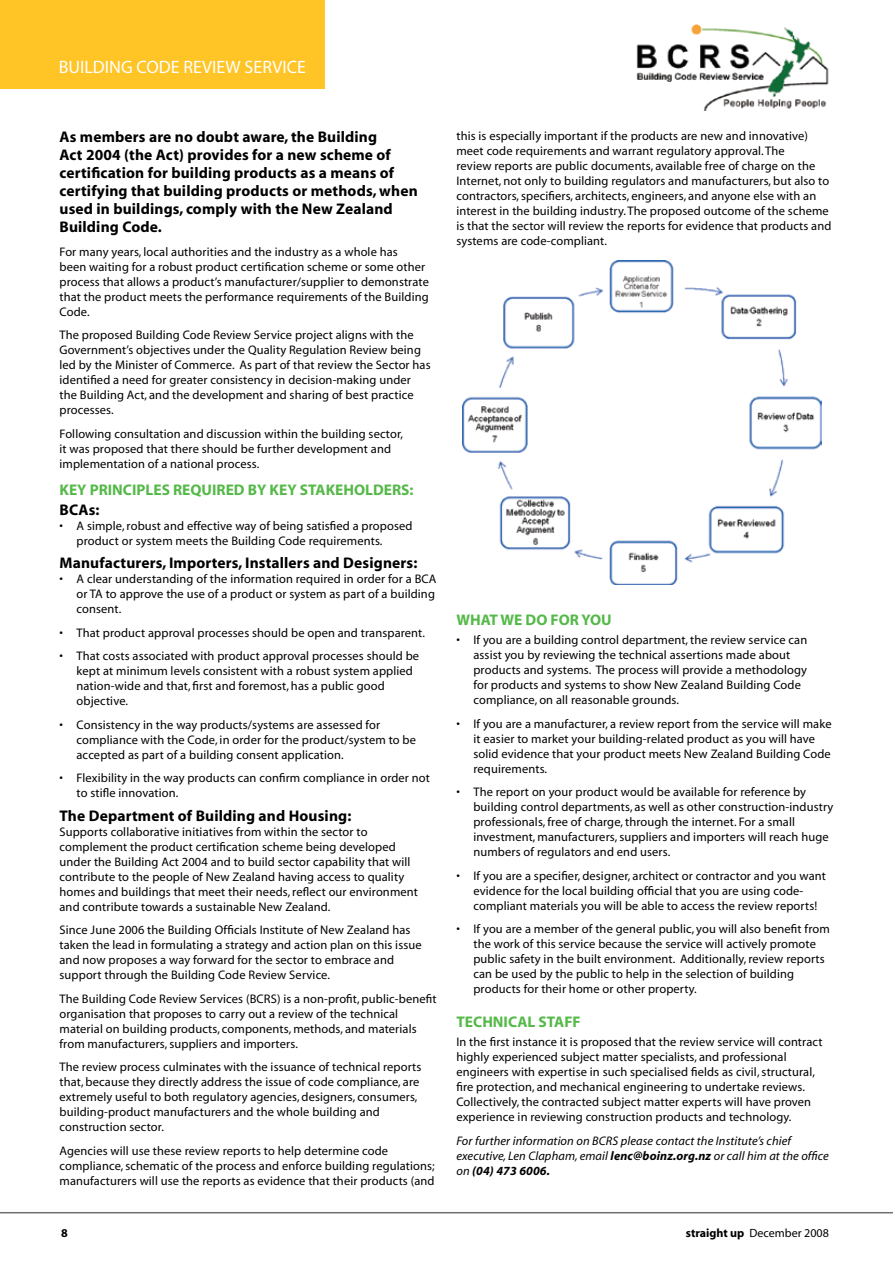
<style>
.page{position:relative;width:893px;height:1263px;background:#fff}
.page>*{position:absolute;margin:0;border:0;box-sizing:border-box;transform-origin:0 0}
.t1{font:18px "Myriad";color:#fff}
.t2{font:700 15.45px/18px "Myriad";letter-spacing:.01em;color:#000}
.t3{font:700 15.45px "Myriad";color:#54b948}
.t4{font:12.45px/15px "Myriad";letter-spacing:.01em;color:#000}
.t5{font:italic 12.45px/15px "Myriad";letter-spacing:.01em;color:#000}
.t6{font:12px "Myriad";color:#000}
.t7{font:700 12px "Myriad";color:#000}
.s1{font-weight:700}
</style>
<div class="page">
<hr style="left:0;top:1212px;width:893px;height:1px;background:#6d6f71">
<div style="left:0;top:0;width:324px;height:88px;background:#ffc425"></div>
<img style="left:636px;top:24px;width:193px;height:87px">
<img style="left:462px;top:261px;width:360px;height:324px">
<h1 class="t1" style="left:59px;top:58px;width:249px">BUILDING CODE REVIEW SERVICE</h1>
<p class="t2" style="left:60px;top:128px;width:360px">As members are no doubt aware, the Building<br>Act 2004 (the Act) provides for a new scheme of certification for building products as a means of certifying that building products or methods, when used in buildings, comply with the New Zealand Building Code.</p>
<p class="t4" style="left:60px;top:244px;width:371px">For many years, local authorities and the industry as a whole has<br>been waiting for a robust product certification scheme or some other process that allows a product’s manufacturer/supplier to demonstrate that the product meets the performance requirements of the Building Code.</p>
<p class="t4" style="left:60px;top:328px;width:373px">The proposed Building Code Review Service project aligns with the Government’s objectives under the Quality Regulation Review being led by the Minister of Commerce. As part of that review the Sector has identified a need for greater consistency in decision-making under the Building Act, and the development and sharing of best practice processes.</p>
<p class="t4" style="left:60px;top:426px;width:345px">Following consultation and discussion within the building sector, it was proposed that there should be further development and implementation of a national process.</p>
<p class="t3" style="left:60px;top:482px;width:48px">Key Princip</p>
<p class="t3" style="left:146px;top:482px;width:66px">les Required</p>
<p class="t3" style="left:248px;top:482px;width:70px">by Key Stake</p>
<p class="t3" style="left:343px;top:482px;width:40px">holders</p>
<p class="t3" style="left:410px;top:482px;width:6px">:</p>
<p class="t2" style="left:60px;top:501px;width:42px">BCAs:</p>
<p class="t4" style="left:77px;top:518px;width:337px;text-indent:-17px">• A simple,robust and effective way of being satisfied a proposed product or system meets the Building Code requirements.</p>
<p class="t2" style="left:60px;top:554px;width:359px">Manufacturers, Importers, Installers and Designers:</p>
<p class="t4" style="left:77px;top:572px;width:362px;text-indent:-17px">• A clear understanding of the information required in order for a BCA or TA to approve the use of a product or system as part of a building consent.</p>
<p class="t4" style="left:60px;top:625px;width:367px">• That product approval processes should be open and transparent.</p>
<p class="t4" style="left:77px;top:649px;width:344px;text-indent:-17px">• That costs associated with product approval processes should be kept at minimum levels consistent with a robust system applied nation-wide and that, first and foremost, has a public good objective.</p>
<p class="t4" style="left:77px;top:717px;width:341px;text-indent:-17px">• Consistency in the way products/systems are assessed for compliance with the Code, in order for the product/system to be accepted as part of a building consent application.</p>
<p class="t4" style="left:77px;top:771px;width:355px;text-indent:-17px">• Flexibility in the way products can confirm compliance in order not to stifle innovation.</p>
<p class="t2" style="left:60px;top:807px;width:293px">The Department of Building and Housing:</p>
<p class="t4" style="left:60px;top:824px;width:360px">Supports collaborative initiatives from within the sector to complement the product certification scheme being developed under the Building Act 2004 and to build sector capability that will contribute to the people of New Zealand having access to quality homes and buildings that meet their needs, reflect our environment and contribute towards a sustainable New Zealand.</p>
<p class="t4" style="left:60px;top:923px;width:364px">Since June 2006 the Building Officials Institute of New Zealand has taken the lead in formulating a strategy and action plan on this issue and now proposes a way forward for the sector to embrace and support through the Building Code Review Service.</p>
<p class="t4" style="left:60px;top:991px;width:378px">The Building Code Review Services (BCRS) is a non-profit, public-benefit organisation that proposes to carry out a review of the technical material on building products, components, methods, and materials from manufacturers, suppliers and importers.</p>
<p class="t4" style="left:60px;top:1060px;width:363px">The review process culminates with the issuance of technical reports that, because they directly address the issue of code compliance, are extremely useful to both regulatory agencies, designers, consumers, building-product manufacturers and the whole building and construction sector.</p>
<p class="t4" style="left:60px;top:1143px;width:377px">Agencies will use these review reports to help determine code compliance, schematic of the process and enforce building regulations; manufacturers will use the reports as evidence that their products (and</p>
<p class="t4" style="left:456px;top:129px;width:377px">this is especially important if the products are new and innovative) meet code requirements and warrant regulatory approval. The<br>review reports are public documents, available free of charge on the Internet, not only to building regulators and manufacturers, but also to contractors, specifiers, architects, engineers, and anyone else with an interest in the building industry. The proposed outcome of the scheme is that the sector will review the reports for evidence that products and systems are code-compliant.</p>
<p class="t3" style="left:456px;top:612px;width:105px">Whatwe do for</p>
<p class="t3" style="left:581px;top:612px;width:20px">you</p>
<p class="t4" style="left:473px;top:633px;width:335px;text-indent:-17px">• If you are a building control department,the review service can assist you by reviewing the technical assertions made about products and systems. The process will provide a methodology for products and systems to show New Zealand Building Code compliance, on all reasonable grounds.</p>
<p class="t4" style="left:473px;top:717px;width:360px;text-indent:-17px">• If you are a manufacturer, a review report from the service will make it easier to market your building-related product as you will have solid evidence that your product meets New Zealand Building Code requirements.</p>
<p class="t4" style="left:473px;top:785px;width:361px;text-indent:-17px">• The report on your product would be available for reference by building control departments, as well as other construction-industry professionals, free of charge, through the internet. For a small investment, manufacturers, suppliers and importers will reach huge numbers of regulators and end users.</p>
<p class="t4" style="left:473px;top:869px;width:354px;text-indent:-17px">• If you are a specifier, designer, architect or contractor and you want evidence for the local building official that you are using code&shy;compliant materials you will be able to access the review reports!</p>
<p class="t4" style="left:473px;top:922px;width:358px;text-indent:-17px">• If you are a member of the general public, you will also benefit from the work of this service because the service will actively promote public safety in the built environment. Additionally, review reports can be used by the public to help in the selection of building products for their home or other property.</p>
<p class="t3" style="left:456px;top:1014px;width:46px">Technica</p>
<p class="t3" style="left:527px;top:1014px;width:29px">l Staff</p>
<p class="t4" style="left:456px;top:1035px;width:368px">In the first instance it is proposed that the review service will contract highly experienced subject matter specialists, and professional engineers with expertise in such specialised fields as civil, structural, fire protection, and mechanical engineering to undertake reviews.<br>Collectively, the contracted subject matter experts will have proven experience in reviewing construction products and technology.</p>
<p class="t5" style="left:456px;top:1134px;width:374px">For further information on BCRS please contact the Institute’s chief executive, Len Clapham, email <span class="s1">lenc@boinz.org.nz</span> or call him at the office on <span class="s1">(04) 473 6006.</span></p>
<p class="t7" style="left:61px;top:1227px;width:8px">8</p>
<p class="t6" style="left:686px;top:1227px;width:145px"><span class="s1">straight up</span> December 2008</p>
</div>
